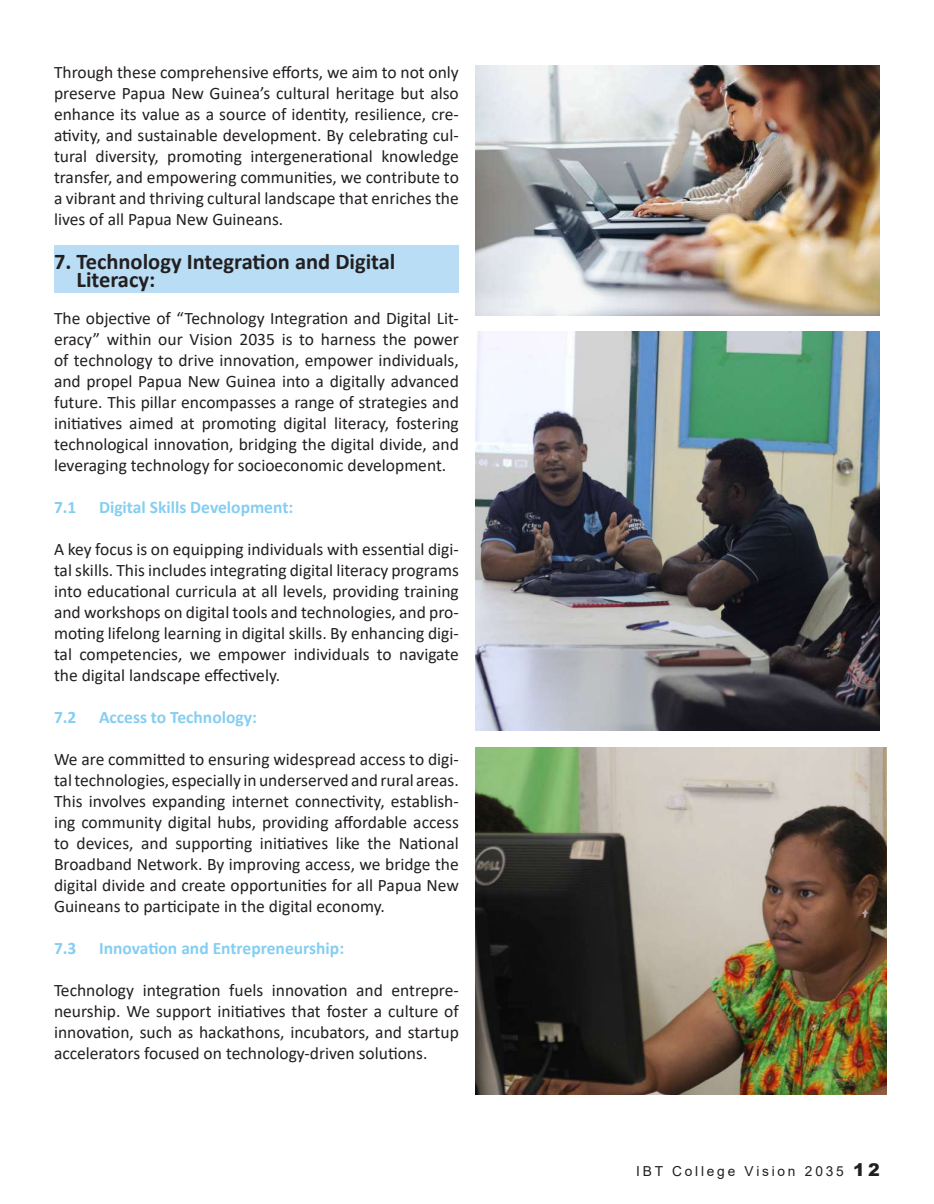
<style>
.page{position:relative;width:934px;height:1204px;background:#fff}
.page>*{position:absolute;margin:0;border:0;box-sizing:border-box;transform-origin:0 0}
.t1{font:700 22.5px/17.5px "Calibri";color:#231f20}
.t2{font:17.5px/21px "Calibri";color:#231f20;text-align:justify}
.t3{font:700 17.5px "Calibri";color:#84cef2}
.t4{font:13.75px "Arial";letter-spacing:.2em;color:#231f20}
.s1{font-weight:900;font-size:17.5px}
</style>
<div class="page">
<img style="left:475px;top:65px;width:405px;height:250px">
<div style="left:54px;top:245px;width:405px;height:48px;background:#b8ddf5"></div>
<img style="left:475px;top:331px;width:405px;height:399px">
<img style="left:475px;top:747px;width:411px;height:348px">
<p class="t2" style="left:54px;top:62px;width:406px">Through these comprehensive efforts, we aim to not only preserve Papua New Guinea’s cultural heritage but also enhance its value as a source of identity, resilience, cre&shy;ativity, and sustainable development. By celebrating cul&shy;tural diversity, promoting intergenerational knowledge transfer, and empowering communities, we contribute to a vibrant and thriving cultural landscape that enriches the lives of all Papua New Guineans.</p>
<p class="t1" style="left:77px;top:252px;width:320px;text-indent:-22px">7. Technology Integration and Digital<br>Literacy:</p>
<p class="t2" style="left:54px;top:307px;width:406px">The objective of “Technology Integration and Digital Lit&shy;eracy” within our Vision 2035 is to harness the power of technology to drive innovation, empower individuals, and propel Papua New Guinea into a digitally advanced future. This pillar encompasses a range of strategies and initiatives aimed at promoting digital literacy, fostering technological innovation, bridging the digital divide, and leveraging technology for socioeconomic development.</p>
<p class="t3" style="left:54px;top:495px;width:24px">7.1</p>
<p class="t3" style="left:99px;top:495px;width:196px">Digital Skills Development:</p>
<p class="t2" style="left:54px;top:538px;width:406px">A key focus is on equipping individuals with essential digi&shy;tal skills. This includes integrating digital literacy programs into educational curricula at all levels, providing training and workshops on digital tools and technologies, and pro&shy;moting lifelong learning in digital skills. By enhancing digi&shy;tal competencies, we empower individuals to navigate the digital landscape effectively.</p>
<p class="t3" style="left:54px;top:705px;width:24px">7.2</p>
<p class="t3" style="left:99px;top:705px;width:159px">Access to Technology:</p>
<p class="t2" style="left:54px;top:748px;width:406px">We are committed to ensuring widespread access to digi&shy;tal technologies, especially in underserved and rural areas.<br>This involves expanding internet connectivity, establish&shy;ing community digital hubs, providing affordable access to devices, and supporting initiatives like the National Broadband Network. By improving access, we bridge the digital divide and create opportunities for all Papua New Guineans to participate in the digital economy.</p>
<p class="t3" style="left:54px;top:936px;width:24px">7.3</p>
<p class="t3" style="left:99px;top:936px;width:247px">Innovation and Entrepreneurship:</p>
<p class="t2" style="left:54px;top:979px;width:406px">Technology integration fuels innovation and entrepre&shy;neurship. We support initiatives that foster a culture of innovation, such as hackathons, incubators, and startup accelerators focused on technology-driven solutions.</p>
<p class="t4" style="left:636px;top:1162px;width:245px">IBT College Vision 2035 <span class="s1">12</span></p>
</div>
